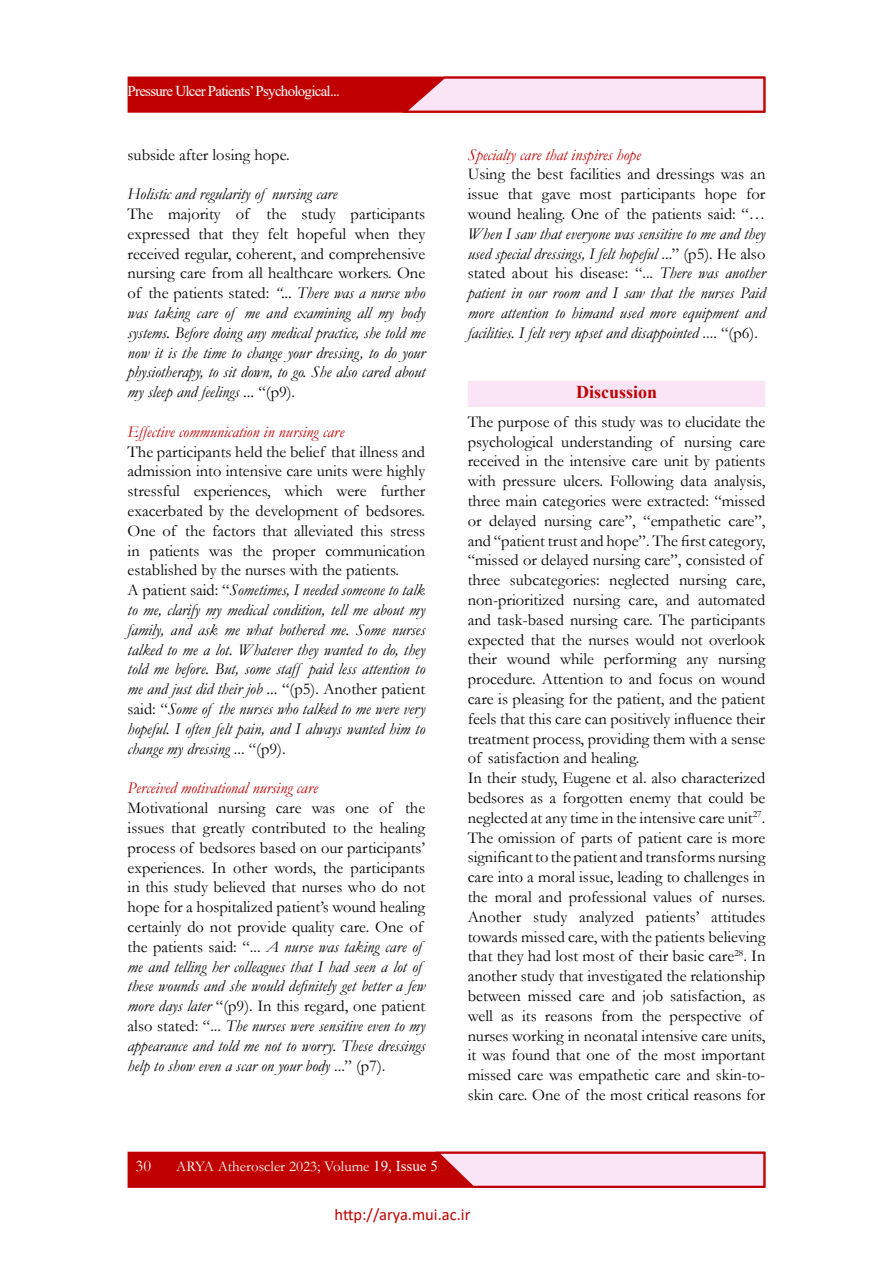
<style>
.page{position:relative;width:893px;height:1263px;background:#fff}
.page>*{position:absolute;margin:0;border:0;box-sizing:border-box;transform-origin:0 0}
.t1{font:700 18px "Times New Roman";color:#c00000}
.t2{font:16.5px/19.8px "Garamond";color:#000}
.t3{font:italic 16.5px/19.8px "Garamond";color:#000;text-align:justify}
.t4{font:italic 16.5px "Garamond";color:#c00000}
.t5{font:16.5px "Calibri";color:#c00000}
.t6{font:16.5px "Garamond";color:#fff}
.t7{font:15px "Times New Roman";letter-spacing:-.05em;color:#fff}
.t8{font:15px "Garamond";color:#fff}
.s1{font-style:normal}
.s2{font-style:italic}
.s3{font-family:"Times New Roman"}
</style>
<div class="page">
<div style="left:128px;top:1152px;width:637px;height:36px;background:#c00000;border:1px solid #c00000"></div>
<div style="left:128px;top:77px;width:637px;height:36px;background:#c00000;border:1px solid #c00000"></div>
<svg style="left:432px;top:1151px;width:334px;height:37px"></svg>
<svg style="left:400px;top:76px;width:366px;height:37px"></svg>
<div style="left:468px;top:381px;width:297px;height:25px;background:#f9e5f6"></div>
<div style="left:468px;top:381px;width:297px;height:26px;border:2px solid #f9e5f6"></div>
<p class="t7" style="left:128px;top:80px;width:214px">Pressure Ulcer Patients’ Psychological...</p>
<p class="t2" style="left:128px;top:144px;width:164px">subside after losing hope.</p>
<p class="t3" style="left:128px;top:184px;width:211px">Holistic and regularity of nursing care</p>
<p class="t3" style="left:128px;top:204px;width:299px"><span class="s1">The majority of the study participants expressed that they felt hopeful when they received regular, coherent, and comprehensive nursing care from all healthcare workers. One of the patients stated:</span> “... There was a nurse who was taking care of me and examining all my body systems. Before doing any medical practice, she told me now it is the time to change your dressing, to do your physiotherapy, to sit down, to go. She also cared about my sleep and feelings ... <span class="s1">“(p9).</span></p>
<p class="t4" style="left:128px;top:420px;width:218px">Effective communication in nursing care</p>
<p class="t3" style="left:128px;top:441px;width:299px;text-align:left"><span class="s1">The participants held the belief that illness and admission into intensive care units were highly stressful experiences, which were further exacerbated by the development of bedsores.<br>One of the factors that alleviated this stress in patients was the proper communication established by the nurses with the patients.<br>A patient said: “</span>Sometimes, I needed someone to talk to me, clarify my medical condition, tell me about my family, and ask me what bothered me. Some nurses talked to me a lot. Whatever they wanted to do, they told me before. But, some staff paid less attention to me and just did their job ... <span class="s1">“(p5). Another patient said: “</span>Some of the nurses who talked to me were very hopeful. I often felt pain, and I always wanted him to change my dressing <span class="s1">... “(p9).</span></p>
<p class="t4" style="left:128px;top:777px;width:192px">Perceived motivational nursing care</p>
<p class="t2" style="left:128px;top:798px;width:299px">Motivational nursing care was one of the issues that greatly contributed to the healing process of bedsores based on our participants’ experiences. In other words, the participants in this study believed that nurses who do not hope for a hospitalized patient’s wound healing certainly do not provide quality care. One of the patients said: “... <span class="s2">A nurse was taking care of me and telling her colleagues that I had seen a lot of these wounds and she would definitely get better a few more days later</span> “(p9). In this regard, one patient also stated: “... <span class="s2">The nurses were sensitive even to my appearance and told me not to worry. These dressings help to show even a scar on your body</span> ...” (p7).</p>
<p class="t4" style="left:468px;top:143px;width:175px">Specialty care that inspires hope</p>
<p class="t2" style="left:468px;top:164px;width:299px;text-align:justify">Using the best facilities and dressings was an issue that gave most participants hope for wound healing. One of the patients said: “…</p>
<p class="t3" style="left:468px;top:223px;width:299px">When I saw that everyone was sensitive to me and they used special dressings, I felt hopeful <span class="s1">...” (p5). He also stated about his disease: “...</span> There was another patient in our room and I saw that the nurses Paid more attention to himand used more equipment and facilities. I felt very upset and disappointed <span class="s1">.... “(p6).</span></p>
<p class="t1" style="left:576px;top:379px;width:83px">Discussion</p>
<p class="t2" style="left:468px;top:411px;width:299px">The purpose of this study was to elucidate the psychological understanding of nursing care received in the intensive care unit by patients with pressure ulcers. Following data analysis, three main categories were extracted: “missed or delayed nursing care”, “empathetic care”, and “patient trust and hope”. The first category, “missed or delayed nursing care”, consisted of three subcategories: neglected nursing care, non-prioritized nursing care, and automated and task-based nursing care. The participants expected that the nurses would not overlook their wound while performing any nursing procedure. Attention to and focus on wound care is pleasing for the patient, and the patient feels that this care can positively influence their treatment process, providing them with a sense of satisfaction and healing.<br>In their study, Eugene et al. also characterized bedsores as a forgotten enemy that could be neglected at any time in the intensive care unit<sup>27</sup>.<br>The omission of parts of patient care is more significant to the patient and transforms nursing care into a moral issue, leading to challenges in the moral and professional values of nurses.<br>Another study analyzed patients’ attitudes towards missed care, with the patients believing that they had lost most of their basic care<sup>28</sup>. In another study that investigated the relationship between missed care and job satisfaction, as well as its reasons from the perspective of nurses working in neonatal intensive care units, it was found that one of the most important missed care was empathetic care and skin-to&shy;skin care. One of the most critical reasons for</p>
<p class="t6" style="left:136px;top:1155px;width:17px">30</p>
<p class="t8" style="left:176px;top:1156px;width:263px">ARYA Atheroscler 2023; Volume <span class="s3">19, Issue 5</span></p>
<p class="t5" style="left:335px;top:1202px;width:137px">http://arya.mui.ac.ir</p>
</div>
